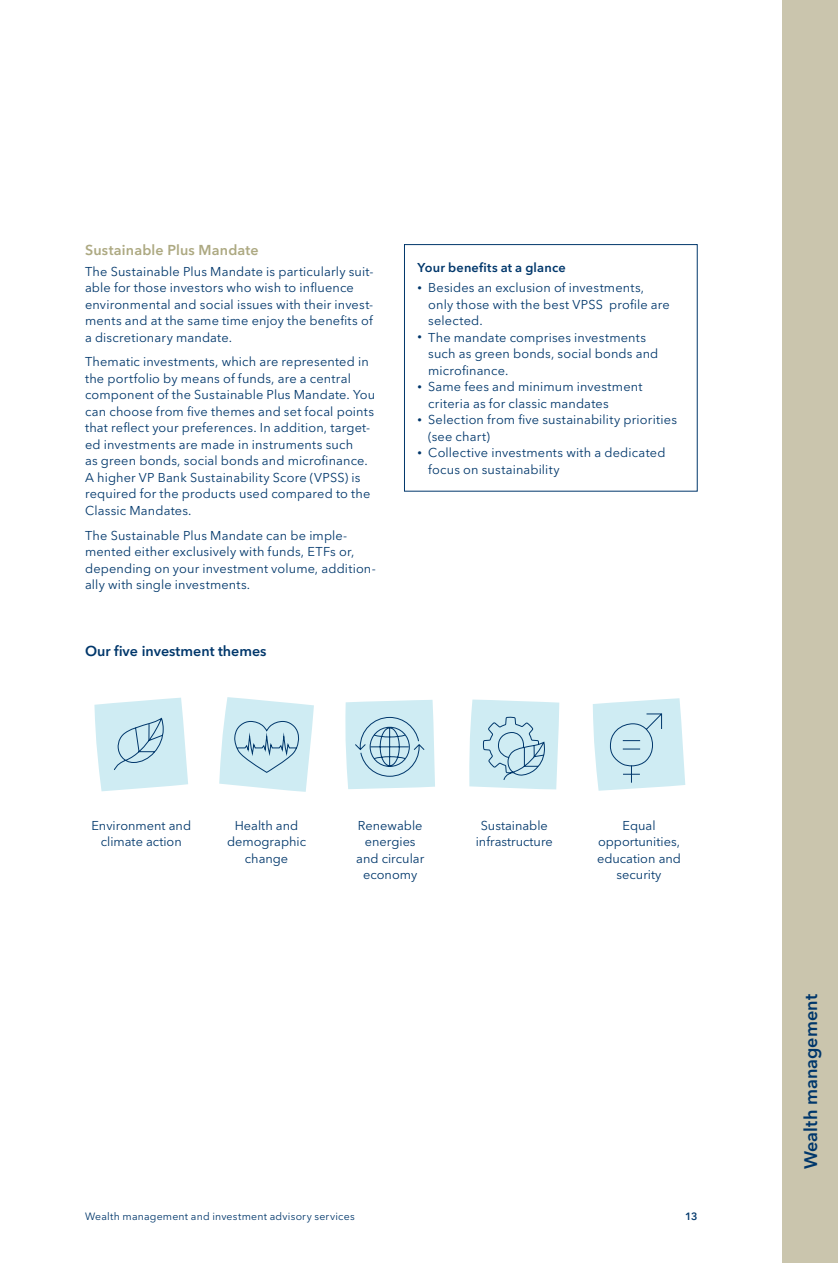
<style>
.page{position:relative;width:838px;height:1263px;background:#fff}
.page>*{position:absolute;margin:0;border:0;box-sizing:border-box;transform-origin:0 0}
.t1{font:600 18px "VP Next";color:#00376b}
.t2{font:600 14.25px "VP Next";color:#00376b}
.t3{font:600 14.25px "VP Next";letter-spacing:.01em;color:#ada982}
.t4{font:12.75px/16.5px "VP Next";letter-spacing:.01em;color:#00376b}
.t5{font:600 12.75px "VP Next";letter-spacing:.015em;color:#00376b}
.t6{font:10.5px "VP Next";letter-spacing:.02em;color:#00376b}
.t7{font:600 10.5px "VP Next";color:#00376b}
.s1{font-size:8.85px}
</style>
<div class="page">
<svg style="left:94px;top:703px;width:20px;height:88px"></svg>
<svg style="left:662px;top:698px;width:23px;height:89px;background:#d4eef4"></svg>
<svg style="left:114px;top:698px;width:548px;height:94px"></svg>
<div style="left:782px;top:0;width:56px;height:1263px;background:#cac5ad"></div>
<div style="left:404px;top:244px;width:293px;height:247px;border:1px solid #00376b"></div>
<p class="t3" style="left:85px;top:241px;width:175px">Sustainable Plus Mandate</p>
<p class="t4" style="left:85px;top:263px;width:290px">The Sustainable Plus Mandate is particularly suit&shy;able for those investors who wish to influence environmental and social issues with their invest&shy;ments and at the same time enjoy the benefits of a discretionary mandate.</p>
<p class="t4" style="left:85px;top:354px;width:292px">Thematic investments, which are represented in the portfolio by means of funds, are a central component of the Sustainable Plus Mandate. You can choose from five themes and set focal points that reflect your preferences. In addition, target&shy;ed investments are made in instruments such<br>as green bonds, social bonds and microfinance.<br>A higher VP Bank Sustainability Score (VPSS) is required for the products used compared to the Classic Mandates.</p>
<p class="t4" style="left:85px;top:527px;width:292px">The Sustainable Plus Mandate can be imple&shy;mented either exclusively with funds, ETFs or, depending on your investment volume, addition&shy;ally with single investments.</p>
<p class="t2" style="left:85px;top:642px;width:183px">Our five investment themes</p>
<p class="t5" style="left:417px;top:259px;width:150px">Your benefits at a glance</p>
<p class="t4" style="left:428px;top:280px;width:243px;text-indent:-11px"><span class="s1">•</span> Besides an exclusion of investments, only those with the best VPSS profile are selected.</p>
<p class="t4" style="left:428px;top:329px;width:232px;text-indent:-11px"><span class="s1">•</span> The mandate comprises investments such as green bonds, social bonds and microfinance.</p>
<p class="t4" style="left:428px;top:379px;width:216px;text-indent:-11px"><span class="s1">•</span> Same fees and minimum investment criteria as for classic mandates</p>
<p class="t4" style="left:428px;top:412px;width:250px;text-indent:-11px"><span class="s1">•</span> Selection from five sustainability priorities (see chart)</p>
<p class="t4" style="left:428px;top:445px;width:239px;text-indent:-11px"><span class="s1">•</span> Collective investments with a dedicated focus on sustainability</p>
<p class="t4" style="left:91px;top:817px;width:101px;text-align:center">Environment and climate action</p>
<p class="t4" style="left:227px;top:817px;width:81px;text-align:center">Health and demographic change</p>
<p class="t4" style="left:356px;top:817px;width:70px;text-align:center">Renewable energies and circular economy</p>
<p class="t4" style="left:476px;top:817px;width:79px;text-align:center">Sustainable infrastructure</p>
<p class="t4" style="left:597px;top:817px;width:85px;text-align:center">Equal opportunities, education and security</p>
<p class="t6" style="left:85px;top:1210px;width:271px">Wealth management and investment advisory services</p>
<p class="t7" style="left:685px;top:1210px;width:14px">13</p>
<h1 class="t1" style="left:800px;top:1169px;width:177px;rotate:-90deg">Wealth management</h1>
</div>
